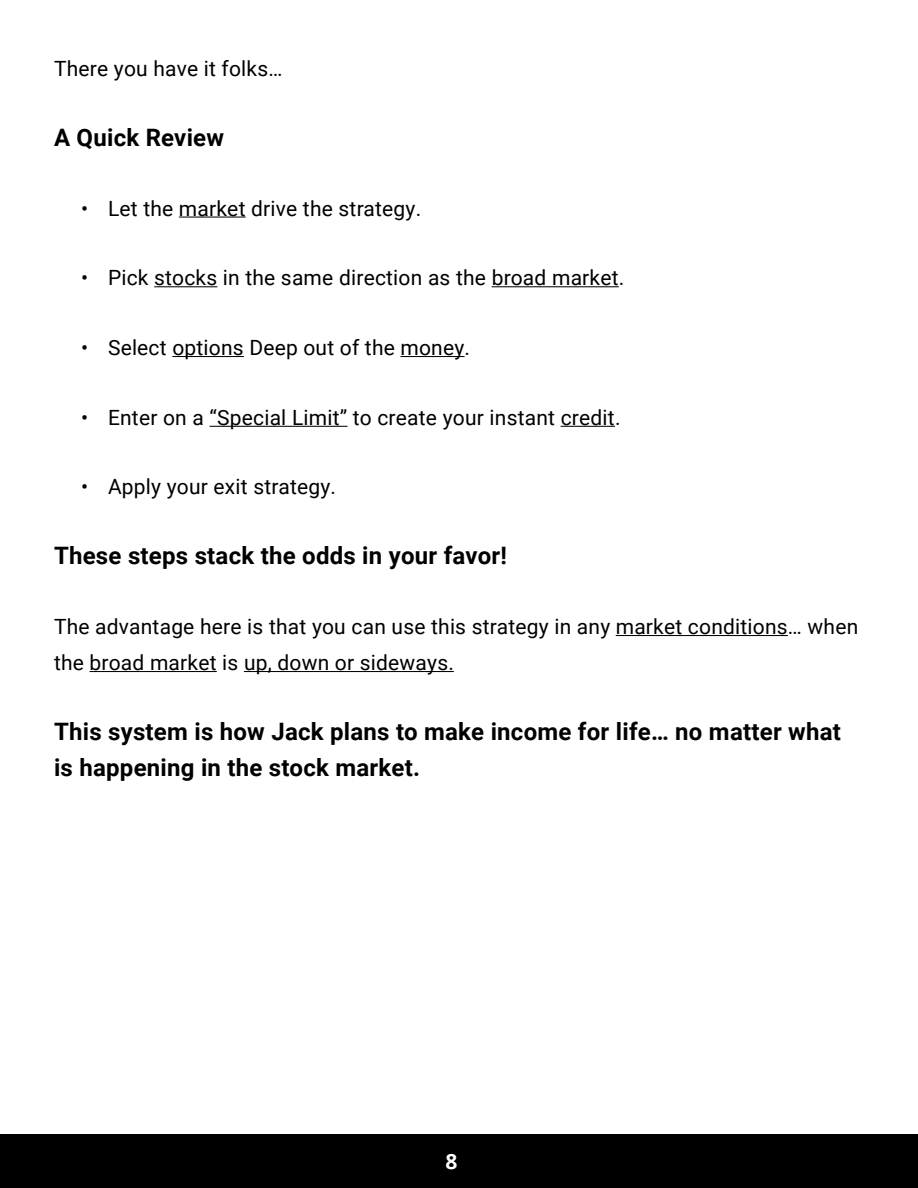
<style>
.page{position:relative;width:918px;height:1188px;background:#fff}
.page>*{position:absolute;margin:0;border:0;box-sizing:border-box;transform-origin:0 0}
.t1{font:700 24px/36px "Roboto";letter-spacing:.01em;color:#000}
.t2{font:21px/36px "Roboto";letter-spacing:.01em;color:#000}
.t3{font:700 21px "Open Sans";color:#fff}
</style>
<div class="page">
<div style="left:0;top:1134px;width:918px;height:54px;background:#000"></div>
<hr style="left:179px;top:217px;width:67px;height:1px;background:#000">
<hr style="left:154px;top:286px;width:63px;height:1px;background:#000">
<hr style="left:492px;top:286px;width:127px;height:1px;background:#000">
<hr style="left:172px;top:356px;width:72px;height:1px;background:#000">
<hr style="left:401px;top:356px;width:64px;height:1px;background:#000">
<hr style="left:210px;top:426px;width:138px;height:1px;background:#000">
<hr style="left:561px;top:426px;width:54px;height:1px;background:#000">
<hr style="left:616px;top:635px;width:172px;height:1px;background:#000">
<hr style="left:90px;top:671px;width:127px;height:1px;background:#000">
<hr style="left:244px;top:671px;width:210px;height:1px;background:#000">
<p class="t2" style="left:54px;top:50px;width:230px">There you have it folks…</p>
<p class="t1" style="left:54px;top:118px;width:172px">A Quick Review</p>
<p class="t2" style="left:81px;top:189px;width:342px">• Let the market drive the strategy.</p>
<p class="t2" style="left:81px;top:259px;width:545px">• Pick stocks in the same direction as the broad market.</p>
<p class="t2" style="left:81px;top:329px;width:391px">• Select options Deep out of the money.</p>
<p class="t2" style="left:81px;top:398px;width:541px">• Enter on a “Special Limit” to create your instant credit.</p>
<p class="t2" style="left:81px;top:468px;width:257px">• Apply your exit strategy.</p>
<p class="t1" style="left:54px;top:537px;width:455px">These steps stack the odds in your favor!</p>
<p class="t2" style="left:54px;top:608px;width:806px">The advantage here is that you can use this strategy in any market conditions… when the broad market is up, down or sideways.</p>
<p class="t1" style="left:54px;top:712px;width:789px">This system is how Jack plans to make income for life… no matter what is happening in the stock market.</p>
<p class="t3" style="left:446px;top:1146px;width:13px">8</p>
</div>
